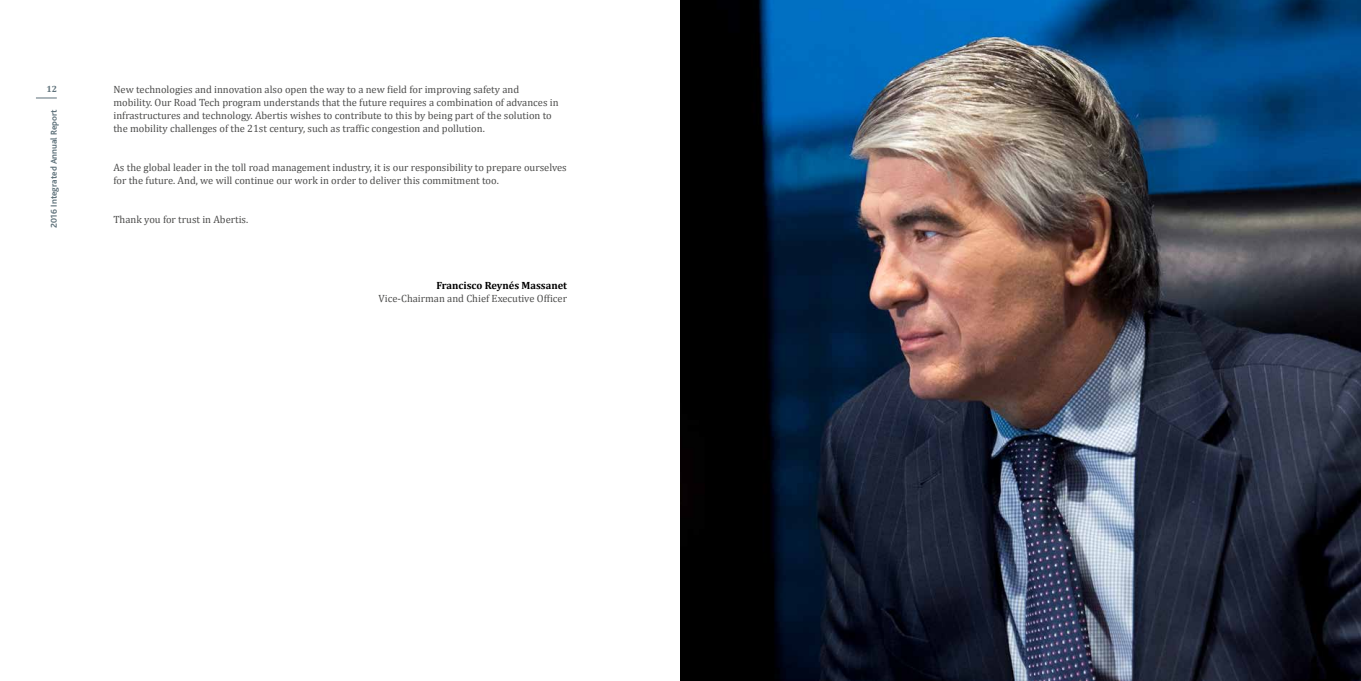
<style>
.page{position:relative;width:1361px;height:681px;background:#fff}
.page>*{position:absolute;margin:0;border:0;box-sizing:border-box;transform-origin:0 0}
.t1{font:10.5px/13px "Cambria";color:#4d4d4c}
.t2{font:700 10.5px "Cambria";color:#000}
.t3{font:700 9px "Blissbold";color:#5d7079}
.t4{font:700 9px "Cambria";color:#5d7079}
</style>
<div class="page">
<svg style="left:36px;top:97px;width:21px;height:1px"></svg>
<img style="left:680px;top:0;width:681px;height:680px">
<p class="t4" style="left:47px;top:83px;width:12px">12</p>
<p class="t3" style="left:49px;top:228px;width:120px;rotate:-90deg">2016 Integrated Annual Report</p>
<p class="t1" style="left:113px;top:83px;width:447px">New technologies and innovation also open the way to a new field for improving safety and mobility. Our Road Tech program understands that the future requires a combination of advances in infrastructures and technology. Abertis wishes to contribute to this by being part of the solution to the mobility challenges of the 21st century, such as traffic congestion and pollution.</p>
<p class="t1" style="left:113px;top:161px;width:455px">As the global leader in the toll road management industry, it is our responsibility to prepare ourselves for the future. And, we will continue our work in order to deliver this commitment too.</p>
<p class="t1" style="left:113px;top:213px;width:136px">Thank you for trust in Abertis.</p>
<p class="t2" style="left:436px;top:278px;width:132px">Francisco Reynés Massanet</p>
<p class="t1" style="left:379px;top:292px;width:190px">Vice-Chairman and Chief Executive Officer</p>
</div>
